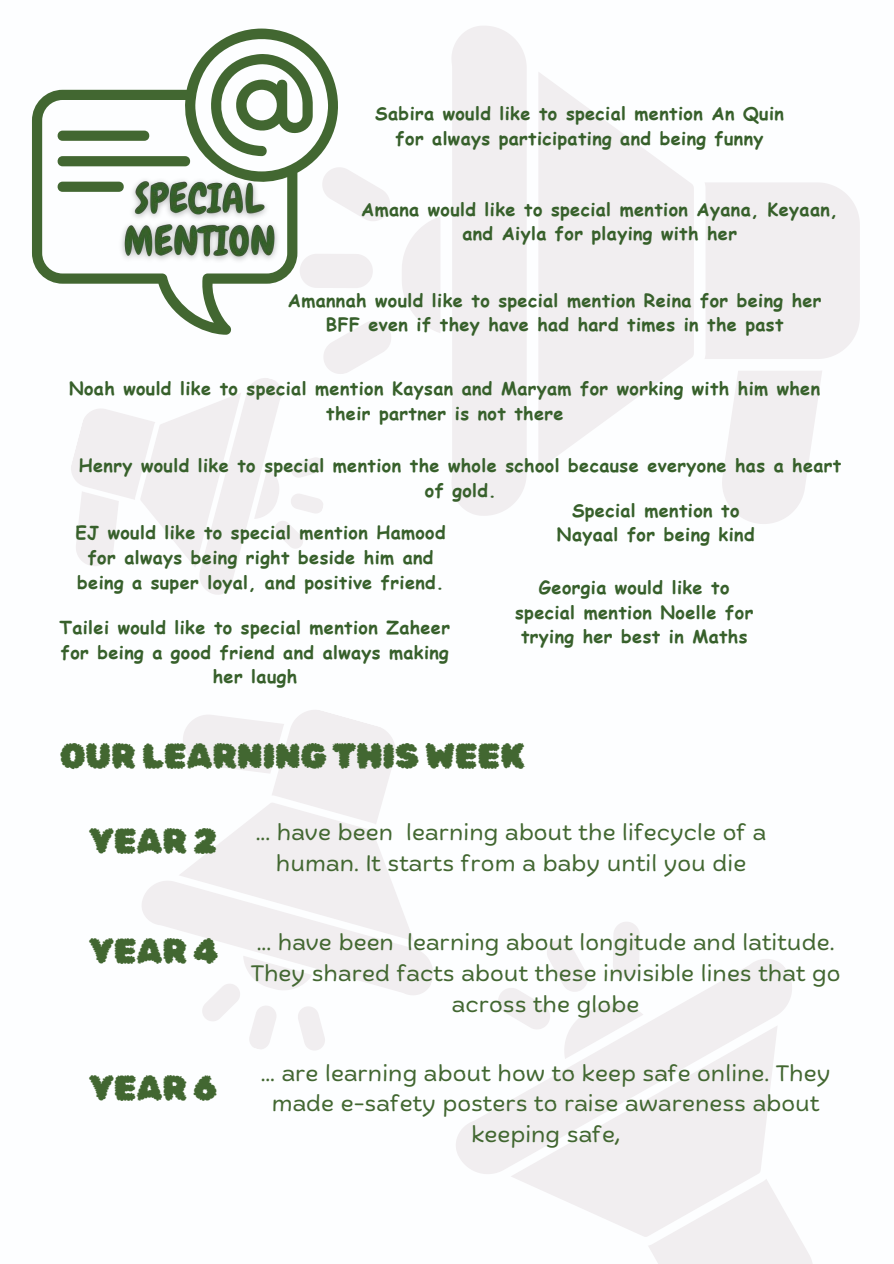
<style>
.page{position:relative;width:894px;height:1264px;background:#fff}
.page>*{position:absolute;margin:0;border:0;box-sizing:border-box;transform-origin:0 0}
.t1{font:34.35px "Rubik Bubbles";color:#426731}
.t2{font:22.2px/30.6px "Biski";color:#426731;text-align:center}
.t3{font:700 18px/24.8px "Comic Sans MS";letter-spacing:.02em;color:#37602b;text-align:center}
</style>
<div class="page">
<svg style="left:32px;top:28px;width:306px;height:292px"></svg>
<svg style="left:56px;top:182px;width:57px;height:10px"></svg>
<svg style="left:56px;top:53px;width:257px;height:113px"></svg>
<svg style="left:722px;top:371px;width:100px;height:153px"></svg>
<svg style="left:538px;top:72px;width:155px;height:397px;fill:#f1eef0"></svg>
<svg style="left:322px;top:167px;width:68px;height:54px"></svg>
<svg style="left:299px;top:254px;width:74px;height:34px"></svg>
<div style="left:705px;top:182px;width:154px;height:177px;background:#f1eef0"></div>
<div style="left:452px;top:26px;width:74px;height:490px;background:#f1eef0"></div>
<svg style="left:402px;top:217px;width:38px;height:116px"></svg>
<img style="left:113px;top:171px;width:174px;height:98px">
<svg style="left:71px;top:320px;width:320px;height:275px"></svg>
<svg style="left:543px;top:1185px;width:269px;height:78px"></svg>
<svg style="left:456px;top:959px;width:336px;height:226px;fill:#f1eef0"></svg>
<svg style="left:493px;top:922px;width:164px;height:136px"></svg>
<svg style="left:142px;top:710px;width:291px;height:340px"></svg>
<p class="t3" style="left:375px;top:100px;width:410px">Sabira would like to special mention An Quin for always participating and being funny</p>
<p class="t3" style="left:361px;top:196px;width:478px">Amana would like to special mention Ayana, Keyaan, and Aiyla for playing with her</p>
<p class="t3" style="left:288px;top:287px;width:535px">Amannah would like to special mention Reina for being her<br>BFF even if they have had hard times in the past</p>
<p class="t3" style="left:69px;top:375px;width:752px">Noah would like to special mention Kaysan and Maryam for working with him when their partner is not there</p>
<p class="t3" style="left:79px;top:452px;width:763px">Henry would like to special mention the whole school because everyone has a heart of gold.</p>
<p class="t3" style="left:572px;top:497px;width:169px">Special mention to</p>
<p class="t3" style="left:75px;top:520px;width:371px">EJ would like to special mention Hamood</p>
<p class="t3" style="left:557px;top:521px;width:199px">Nayaal for being kind</p>
<p class="t3" style="left:77px;top:544px;width:368px">for always being right beside him and being a super loyal, and positive friend.</p>
<p class="t3" style="left:515px;top:574px;width:239px">Georgia would like to special mention Noelle for trying her best in Maths</p>
<p class="t3" style="left:59px;top:614px;width:392px">Tailei would like to special mention Zaheer for being a good friend and always making her laugh</p>
<p class="t1" style="left:60px;top:735px;width:466px">OUR LEARNING THIS WEEK</p>
<p class="t1" style="left:89px;top:820px;width:130px">YEAR 2</p>
<p class="t2" style="left:256px;top:819px;width:512px">... have been learning about the lifecycle of a human. It starts from a baby until you die</p>
<p class="t1" style="left:89px;top:930px;width:131px">YEAR 4</p>
<h2 class="t2" style="left:250px;top:929px;width:591px">... have been learning about longitude and latitude.<br>They shared facts about these invisible lines that go across the globe</h2>
<h2 class="t1" style="left:89px;top:1068px;width:129px">YEAR 6</h2>
<h3 class="t2" style="left:261px;top:1059px;width:571px">... are learning about how to keep safe online. They made e-safety posters to raise awareness about keeping safe,</h3>
</div>
